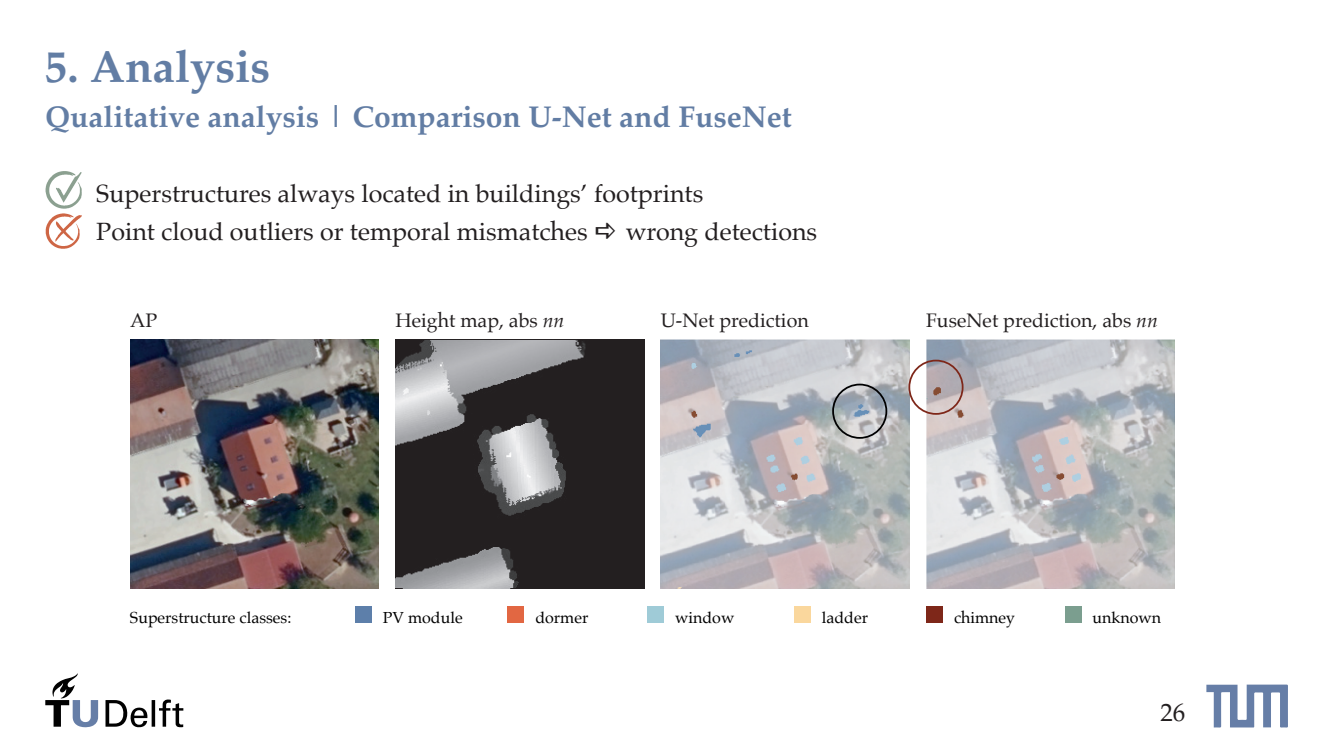
<style>
.page{position:relative;width:1333px;height:752px;background:#fff}
.page>*{position:absolute;margin:0;border:0;box-sizing:border-box;transform-origin:0 0}
.Titre{font:700 45px "Palatino";color:#627da4}
.Sub-title{font:700 30px "Palatino";color:#627da4}
.t1{font:25px "Palatino";color:#231f20}
.t2{font:19.5px "Palatino";color:#231f20}
.t3{font:16px "Palatino";color:#000001}
.s1{font-style:italic}
</style>
<div class="page">
<svg style="left:1206px;top:684px;width:81px;height:43px"></svg>
<svg style="left:45px;top:673px;width:53px;height:54px"></svg>
<svg style="left:105px;top:699px;width:78px;height:28px"></svg>
<img style="left:395px;top:339px;width:249px;height:248px">
<img style="left:660px;top:339px;width:249px;height:249px">
<img style="left:926px;top:339px;width:248px;height:248px">
<div style="left:832px;top:383px;width:55px;height:55px;border:2px solid #000001;border-radius:50%"></div>
<div style="left:908px;top:359px;width:55px;height:55px;border:2px solid #7e2719;border-radius:50%"></div>
<img style="left:130px;top:339px;width:249px;height:248px">
<div style="left:355px;top:606px;width:17px;height:16px;background:#5d7faa"></div>
<div style="left:507px;top:606px;width:17px;height:16px;background:#e26742"></div>
<div style="left:647px;top:606px;width:17px;height:16px;background:#9fcbd7"></div>
<div style="left:793px;top:606px;width:17px;height:16px;background:#fad79d"></div>
<div style="left:925px;top:606px;width:17px;height:16px;background:#7e2719"></div>
<div style="left:1064px;top:606px;width:17px;height:16px;background:#7b9e8f"></div>
<svg style="left:46px;top:171px;width:36px;height:77px"></svg>
<p class="Titre" style="left:45px;top:28px;width:226px">5. Analysis</p>
<p class="Sub-title" style="left:45px;top:91px;width:748px">Qualitative analysis | Comparison U-Net and FuseNet</p>
<p class="t1" style="left:96px;top:173px;width:608px">Superstructures always located in buildings’ footprints</p>
<p class="t1" style="left:96px;top:210px;width:493px">Point cloud outliers or temporal mismatches</p>
<p class="t1" style="left:625px;top:210px;width:193px">wrong detections</p>
<p class="t2" style="left:130px;top:303px;width:29px">AP</p>
<p class="t2" style="left:395px;top:303px;width:170px">Height map, abs <span class="s1">nn</span></p>
<p class="t2" style="left:660px;top:303px;width:149px">U-Net prediction</p>
<p class="t2" style="left:926px;top:303px;width:233px">FuseNet prediction, abs <span class="s1">nn</span></p>
<p class="t3" style="left:130px;top:604px;width:163px">Superstructure classes:</p>
<p class="t3" style="left:383px;top:604px;width:81px">PV module</p>
<p class="t3" style="left:535px;top:604px;width:54px">dormer</p>
<p class="t3" style="left:675px;top:604px;width:61px">window</p>
<p class="t3" style="left:821px;top:604px;width:48px">ladder</p>
<p class="t3" style="left:954px;top:604px;width:63px">chimney</p>
<p class="t3" style="left:1092px;top:604px;width:70px">unknown</p>
<p class="t1" style="left:1160px;top:691px;width:26px">26</p>
</div>
